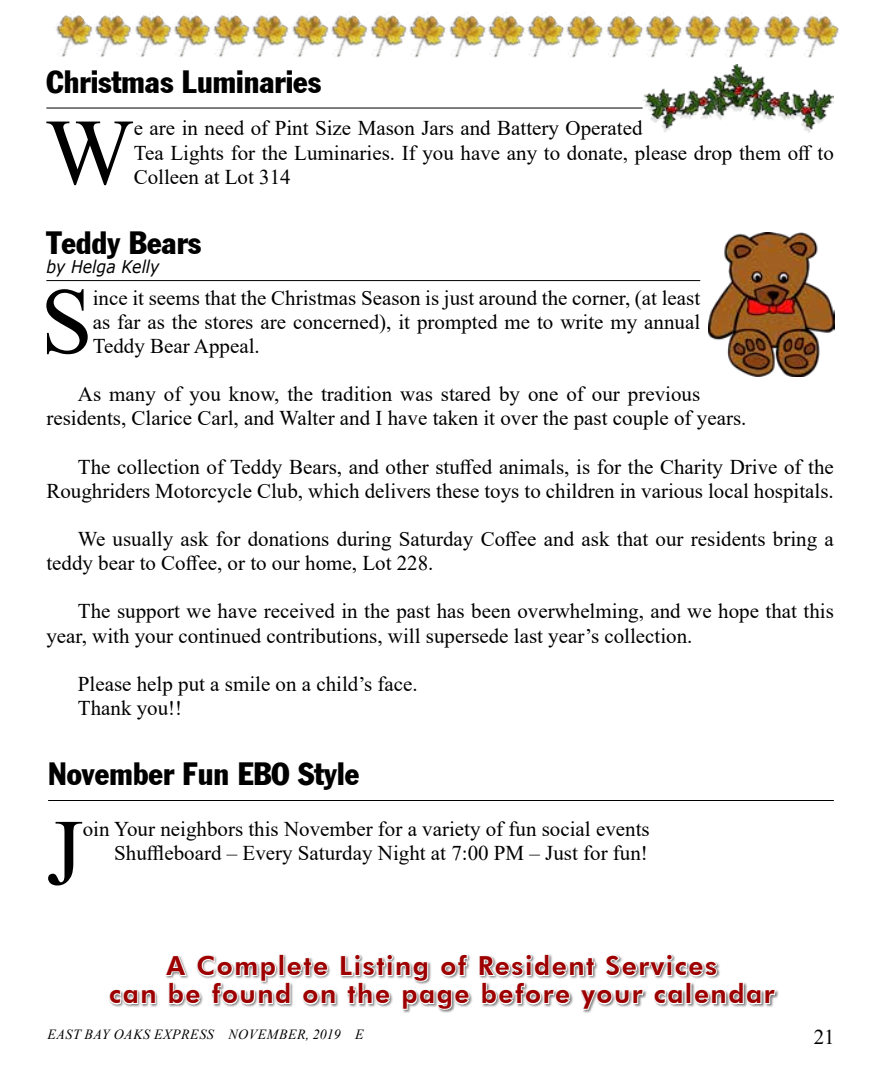
<style>
.page{position:relative;width:882px;height:1071px;background:#fff}
.page>*{position:absolute;margin:0;border:0;box-sizing:border-box;transform-origin:0 0}
.t1{font:93.98px "Times New Roman";color:#000}
.t2{font:31.5px "Franklin Gothic Condensed";color:#000}
.t3{font:800 26.25px/28px "Futura BT";letter-spacing:.06em;color:#9e0000;text-align:center}
.t4{font:21px/24.2px "Times New Roman";color:#000}
.t5{font:italic 17.5px "Verdana";color:#000;scale:.9 1}
.t6{font:italic 14px "Times New Roman";letter-spacing:.035em;color:#000}
</style>
<div class="page">
<img style="left:56px;top:15px;width:24px;height:42px">
<img style="left:373px;top:14px;width:21px;height:43px">
<img style="left:215px;top:14px;width:22px;height:43px">
<img style="left:530px;top:14px;width:22px;height:44px">
<img style="left:80px;top:15px;width:40px;height:42px">
<img style="left:394px;top:15px;width:40px;height:43px">
<img style="left:237px;top:15px;width:40px;height:42px">
<img style="left:552px;top:15px;width:40px;height:43px">
<img style="left:120px;top:15px;width:39px;height:42px">
<img style="left:434px;top:14px;width:39px;height:44px">
<img style="left:277px;top:14px;width:39px;height:43px">
<img style="left:592px;top:15px;width:38px;height:43px">
<img style="left:159px;top:15px;width:56px;height:42px">
<img style="left:473px;top:15px;width:57px;height:43px">
<img style="left:316px;top:15px;width:57px;height:42px">
<img style="left:630px;top:15px;width:40px;height:43px">
<img style="left:670px;top:15px;width:39px;height:43px">
<img style="left:709px;top:15px;width:40px;height:50px">
<img style="left:749px;top:15px;width:39px;height:43px">
<img style="left:788px;top:15px;width:51px;height:43px">
<svg style="left:109px;top:990px;width:48px;height:16px"></svg>
<svg style="left:165px;top:954px;width:306px;height:57px"></svg>
<svg style="left:479px;top:954px;width:297px;height:57px"></svg>
<hr style="left:46px;top:108px;width:597px;height:1px;background:#000">
<hr style="left:46px;top:280px;width:654px;height:1px;background:#000">
<hr style="left:48px;top:800px;width:786px;height:1px;background:#000">
<img style="left:643px;top:65px;width:191px;height:68px">
<img style="left:708px;top:232px;width:127px;height:145px">
<h2 class="t2" style="left:46px;top:62px;width:276px">Christmas Luminaries</h2>
<h1 class="t1" style="left:45px;top:86px;width:90px">W</h1>
<p class="t4" style="left:134px;top:116px;width:702px">e are in need of Pint Size Mason Jars and Battery Operated<br>Tea Lights for the Luminaries. If you have any to donate, please drop them off to<br>Colleen at Lot 314</p>
<h2 class="t2" style="left:46px;top:223px;width:156px">Teddy Bears</h2>
<p class="t5" style="left:46px;top:255px;width:127px">by Helga Kelly</p>
<h1 class="t1" style="left:41px;top:255px;width:54px">S</h1>
<p class="t4" style="left:93px;top:285px;width:609px;text-align:justify">ince it seems that the Christmas Season is just around the corner, (at least as far as the stores are concerned), it prompted me to write my annual Teddy Bear Appeal.</p>
<p class="t4" style="left:46px;top:381px;width:702px;text-indent:31px">As many of you know, the tradition was stared by one of our previous residents, Clarice Carl, and Walter and I have taken it over the past couple of years.</p>
<p class="t4" style="left:46px;top:454px;width:789px;text-align:right">The collection of Teddy Bears, and other stuffed animals, is for the Charity Drive of the<br>Roughriders Motorcycle Club, which delivers these toys to children in various local hospitals.</p>
<p class="t4" style="left:46px;top:526px;width:789px;text-indent:32px">We usually ask for donations during Saturday Coffee and ask that our residents bring a teddy bear to Coffee, or to our home, Lot 228.</p>
<p class="t4" style="left:46px;top:599px;width:789px;text-indent:32px">The support we have received in the past has been overwhelming, and we hope that this year, with your continued contributions, will supersede last year’s collection.</p>
<p class="t4" style="left:78px;top:671px;width:341px">Please help put a smile on a child’s face.<br>Thank you!!</p>
<h2 class="t2" style="left:48px;top:755px;width:313px">November Fun EBO Style</h2>
<h1 class="t1" style="left:46px;top:786px;width:38px">J</h1>
<p class="t4" style="left:83px;top:816px;width:568px;text-align:right">oin Your neighbors this November for a variety of fun social events<br>Shuffleboard – Every Saturday Night at 7:00 PM – Just for fun!</p>
<p class="t3" style="left:109px;top:952px;width:667px">A Complete Listing of Resident Services<br>can be found on the page before your calendar</p>
<p class="t6" style="left:47px;top:1024px;width:318px">EAST BAY OAKS EXPRESS NOVEMBER, 2019 E</p>
<p class="t4" style="left:814px;top:1024px;width:22px">21</p>
</div>
